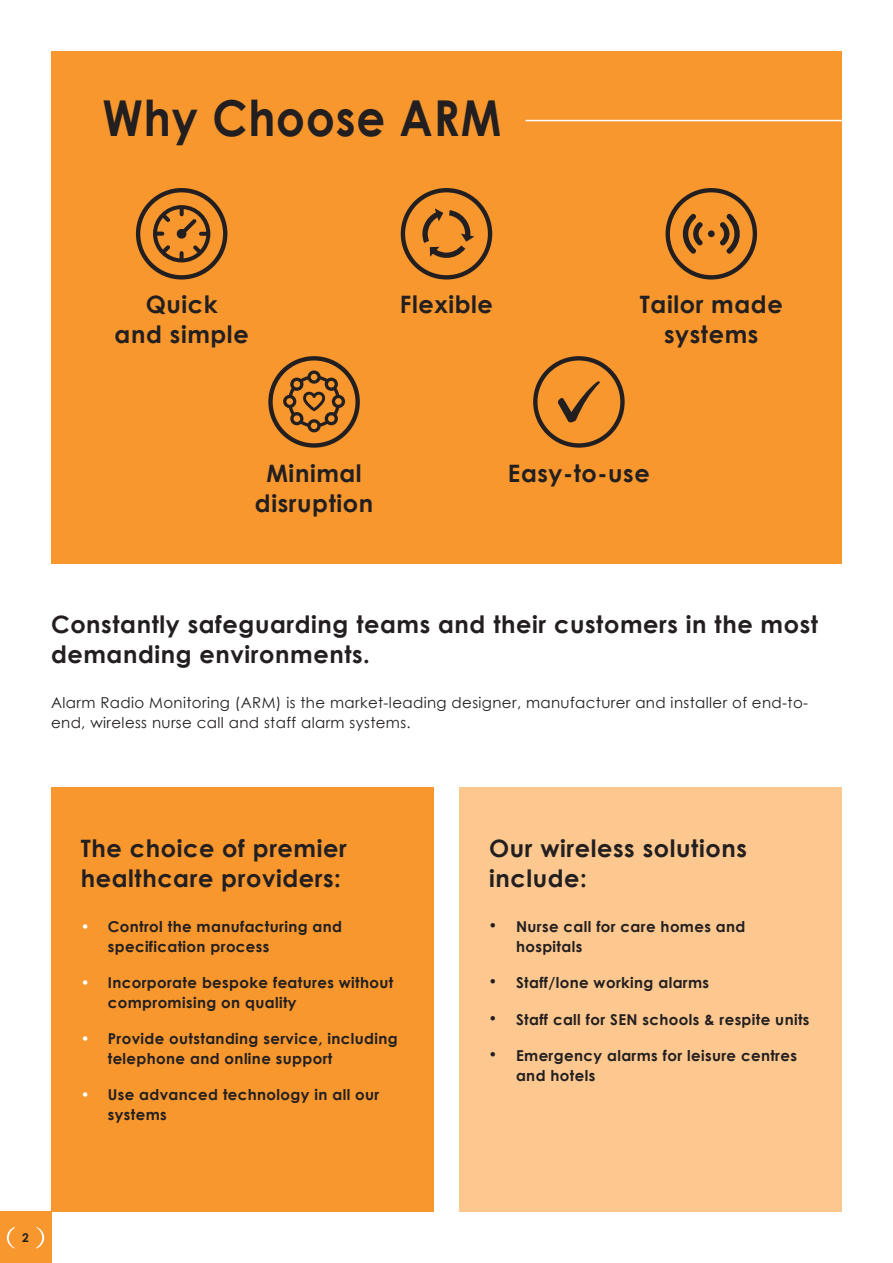
<style>
.page{position:relative;width:893px;height:1263px;background:#fff}
.page>*{position:absolute;margin:0;border:0;box-sizing:border-box;transform-origin:0 0}
.Main_Titles{font:700 49.5px "Century Gothic";letter-spacing:.02em;color:#231f20;scale:.91 1}
.Headings{font:700 24px/30px "Century Gothic";letter-spacing:.025em;color:#231f20}
.t1{font:700 15px/19.5px "Century Gothic";letter-spacing:.025em;color:#231f20}
.Body{font:15px/19.5px "Century Gothic";letter-spacing:.025em;color:#231f20}
.Body-2{font:700 12px "Century Gothic";color:#231f20}
.s1{color:#fff}
.s2{font-family:"Montserrat";font-weight:500;font-size:24px}
</style>
<div class="page">
<div style="left:51px;top:788px;width:383px;height:424px;background:#f7972d"></div>
<div style="left:51px;top:51px;width:791px;height:513px;background:#f7972d"></div>
<svg style="left:136px;top:188px;width:91px;height:92px"></svg>
<svg style="left:268px;top:356px;width:92px;height:92px"></svg>
<svg style="left:533px;top:356px;width:92px;height:92px"></svg>
<svg style="left:665px;top:188px;width:92px;height:92px"></svg>
<svg style="left:401px;top:188px;width:91px;height:92px"></svg>
<hr style="left:526px;top:120px;width:367px;height:1px;background:#fff">
<div style="left:459px;top:788px;width:383px;height:424px;background:#fcc88f"></div>
<div style="left:0;top:1212px;width:51px;height:51px;background:#f7972d"></div>
<svg style="left:7px;top:1227px;width:8px;height:21px"></svg>
<svg style="left:36px;top:1227px;width:8px;height:21px"></svg>
<p class="Main_Titles" style="left:103px;top:81px;width:440px">Why Choose ARM</p>
<p class="Headings" style="left:115px;top:289px;width:136px;text-align:center">Quick<br>and simple</p>
<p class="Headings" style="left:400px;top:289px;width:94px">Flexible</p>
<p class="Headings" style="left:640px;top:289px;width:144px;text-align:center">Tailor made systems</p>
<p class="Headings" style="left:255px;top:457px;width:120px;text-align:center">Minimal disruption</p>
<p class="Headings" style="left:508px;top:457px;width:143px">Easy-to-use</p>
<p class="Headings" style="left:51px;top:608px;width:769px">Constantly safeguarding teams and their customers in the most demanding environments.</p>
<p class="Body" style="left:51px;top:693px;width:759px">Alarm Radio Monitoring (ARM) is the market-leading designer, manufacturer and installer of end-to&shy;end, wireless nurse call and staff alarm systems.</p>
<p class="Headings" style="left:81px;top:832px;width:267px">The choice of premier healthcare providers:</p>
<p class="t1" style="left:108px;top:916px;width:236px;text-indent:-27px"><span class="s1">•</span> Control the manufacturing and specification process</p>
<p class="t1" style="left:108px;top:972px;width:287px;text-indent:-27px"><span class="s1">•</span> Incorporate bespoke features without compromising on quality</p>
<p class="t1" style="left:108px;top:1028px;width:291px;text-indent:-27px"><span class="s1">•</span> Provide outstanding service, including telephone and online support</p>
<p class="t1" style="left:108px;top:1084px;width:273px;text-indent:-27px"><span class="s1">•</span> Use advanced technology in all our systems</p>
<p class="Headings" style="left:489px;top:832px;width:259px">Our wireless solutions include:</p>
<p class="t1" style="left:516px;top:916px;width:231px;text-indent:-27px"><span class="s2">•</span> Nurse call for care homes and hospitals</p>
<p class="t1" style="left:489px;top:972px;width:222px"><span class="s2">•</span> Staff/lone working alarms</p>
<p class="t1" style="left:489px;top:1009px;width:322px"><span class="s2">•</span> Staff call for SEN schools &amp; respite units</p>
<p class="t1" style="left:516px;top:1045px;width:283px;text-indent:-27px"><span class="s2">•</span> Emergency alarms for leisure centres and hotels</p>
<p class="Body-2" style="left:22px;top:1229px;width:8px">2</p>
</div>
